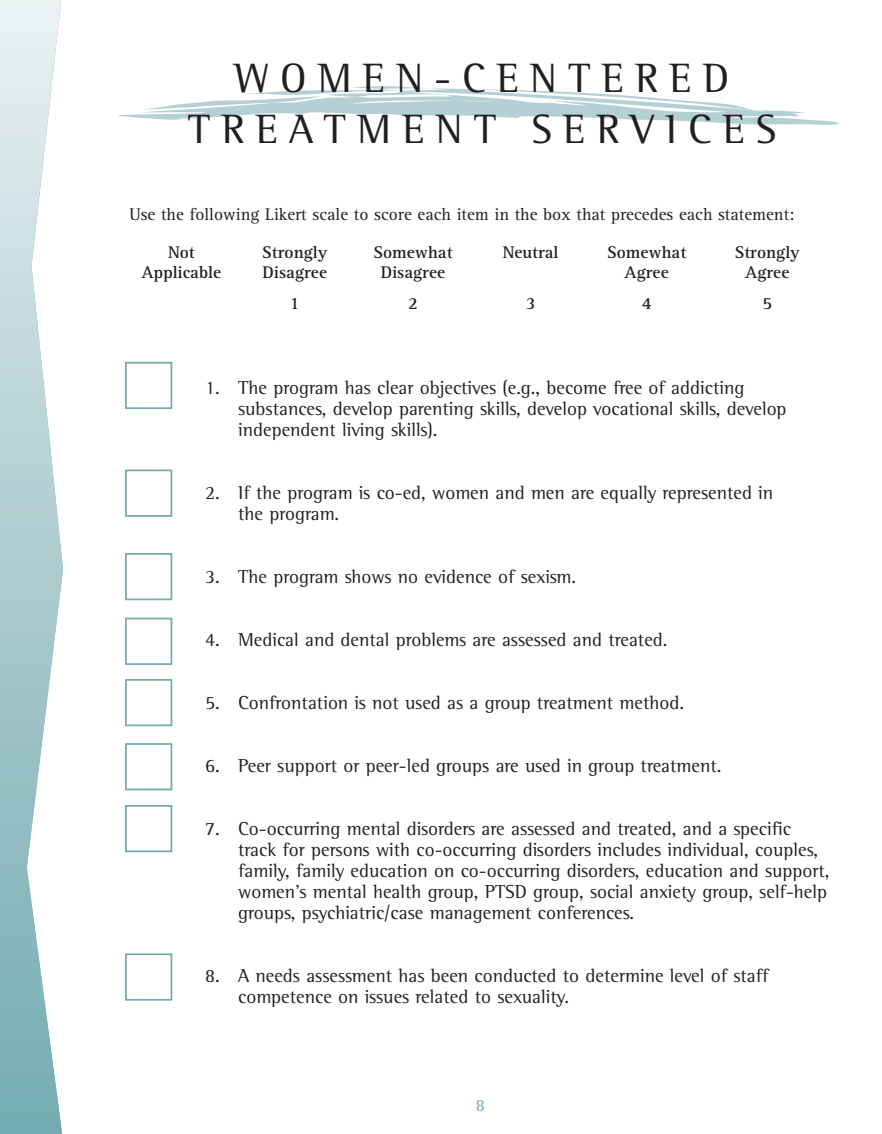
<style>
.page{position:relative;width:882px;height:1134px;background:#fff}
.page>*{position:absolute;margin:0;border:0;box-sizing:border-box;transform-origin:0 0}
.t1{font:42px/50.4px "Rotis Semi Serif";letter-spacing:.26em;color:#231f20;text-align:center}
.t2{font:19.25px/21px "Rotis Semi Serif";color:#231f20}
.t3{font:700 17.5px "Rotis Serif";color:#231f20}
.t4{font:17.5px "Rotis Serif";color:#231f20}
.t5{font:17.5px "Rotis Semi Serif";color:#72acb1}
</style>
<div class="page">
<svg style="left:0;top:0;width:63px;height:1134px"></svg>
<svg style="left:118px;top:86px;width:721px;height:39px"></svg>
<div style="left:125px;top:362px;width:47px;height:47px;border:2px solid #72acb1"></div>
<div style="left:125px;top:470px;width:47px;height:47px;border:2px solid #72acb1"></div>
<div style="left:125px;top:553px;width:47px;height:47px;border:2px solid #72acb1"></div>
<div style="left:125px;top:618px;width:47px;height:47px;border:2px solid #72acb1"></div>
<div style="left:125px;top:679px;width:47px;height:47px;border:2px solid #72acb1"></div>
<div style="left:125px;top:743px;width:47px;height:47px;border:2px solid #72acb1"></div>
<div style="left:125px;top:805px;width:47px;height:47px;border:2px solid #72acb1"></div>
<div style="left:125px;top:953px;width:47px;height:48px;border:2px solid #72acb1"></div>
<h1 class="t1" style="left:188px;top:53px;width:590px">WOMEN-CENTERED<br>TREATMENT SERVICES</h1>
<p class="t4" style="left:129px;top:204px;width:666px">Use the following Likert scale to score each item in the box that precedes each statement:</p>
<p class="t3" style="left:168px;top:242px;width:28px">Not</p>
<p class="t3" style="left:262px;top:242px;width:67px">Strongly</p>
<p class="t3" style="left:373px;top:242px;width:81px">Somewhat</p>
<p class="t3" style="left:503px;top:242px;width:57px">Neutral</p>
<p class="t3" style="left:607px;top:242px;width:81px">Somewhat</p>
<p class="t3" style="left:735px;top:242px;width:67px">Strongly</p>
<p class="t3" style="left:142px;top:261px;width:81px">Applicable</p>
<p class="t3" style="left:263px;top:261px;width:66px">Disagree</p>
<p class="t3" style="left:381px;top:261px;width:66px">Disagree</p>
<p class="t3" style="left:624px;top:261px;width:46px">Agree</p>
<p class="t3" style="left:745px;top:261px;width:46px">Agree</p>
<p class="t3" style="left:290px;top:293px;width:11px">1</p>
<p class="t3" style="left:408px;top:293px;width:11px">2</p>
<p class="t3" style="left:526px;top:293px;width:11px">3</p>
<p class="t3" style="left:642px;top:293px;width:11px">4</p>
<p class="t3" style="left:762px;top:293px;width:11px">5</p>
<p class="t2" style="left:238px;top:377px;width:550px;text-indent:-33px">1. The program has clear objectives (e.g., become free of addicting substances, develop parenting skills, develop vocational skills, develop independent living skills).</p>
<p class="t2" style="left:238px;top:482px;width:537px;text-indent:-33px">2. If the program is co-ed, women and men are equally represented in the program.</p>
<p class="t2" style="left:205px;top:566px;width:372px">3. The program shows no evidence of sexism.</p>
<p class="t2" style="left:205px;top:629px;width:464px">4. Medical and dental problems are assessed and treated.</p>
<p class="t2" style="left:205px;top:692px;width:480px">5. Confrontation is not used as a group treatment method.</p>
<p class="t2" style="left:205px;top:755px;width:518px">6. Peer support or peer-led groups are used in group treatment.</p>
<p class="t2" style="left:238px;top:818px;width:593px;text-indent:-33px">7. Co-occurring mental disorders are assessed and treated, and a specific track for persons with co-occurring disorders includes individual, couples, family, family education on co-occurring disorders, education and support, women’s mental health group, PTSD group, social anxiety group, self-help groups, psychiatric/case management conferences.</p>
<p class="t2" style="left:238px;top:965px;width:532px;text-indent:-33px">8. A needs assessment has been conducted to determine level of staff competence on issues related to sexuality.</p>
<p class="t5" style="left:476px;top:1095px;width:11px">8</p>
</div>
